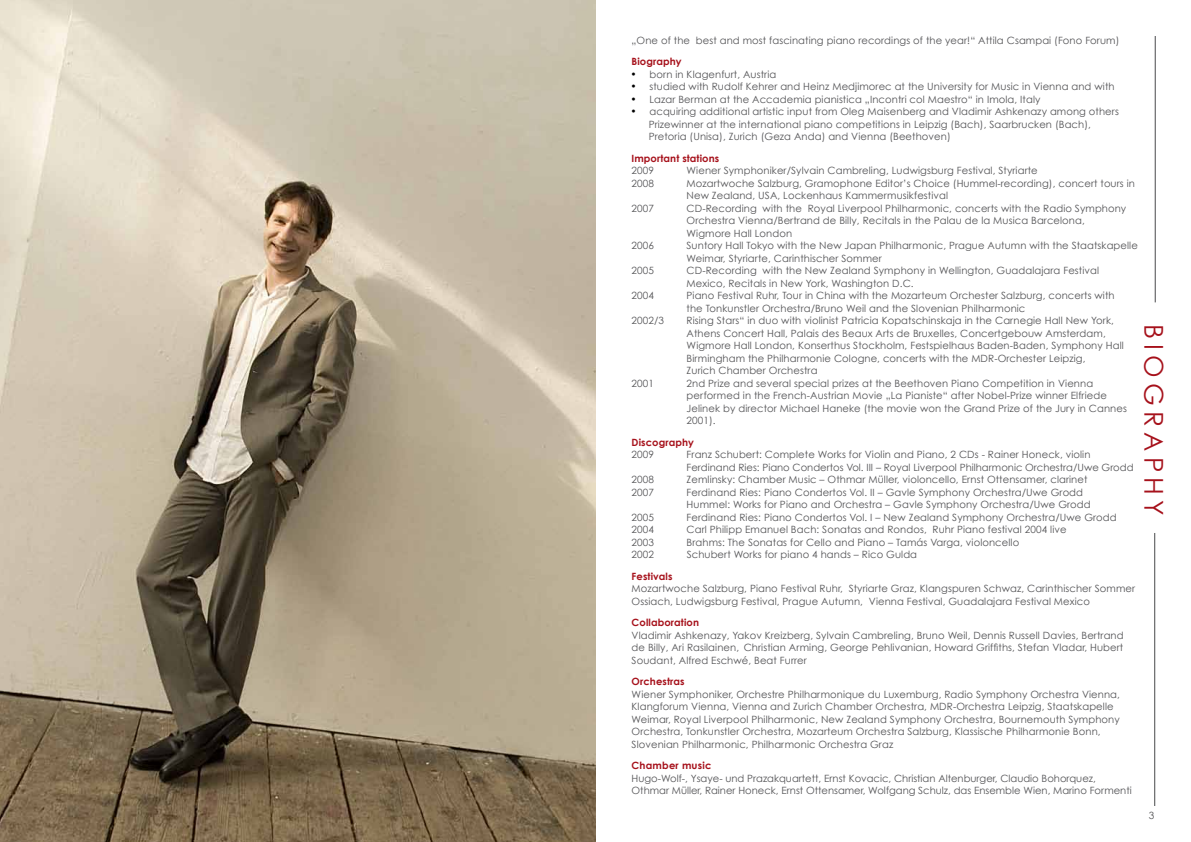
<style>
.page{position:relative;width:1191px;height:842px;background:#fff}
.page>*{position:absolute;margin:0;border:0;box-sizing:border-box;transform-origin:0 0}
.t1{font:26px "Century Gothic";color:#a6111b}
.t2{font:10px/12.5px "Century Gothic";letter-spacing:.01em;color:#535355}
.t3{font:700 10px "Century Gothic";letter-spacing:.01em;color:#a6111b}
.s1{font-family:"Times New Roman";font-size:12px;color:#000}
</style>
<div class="page">
<hr style="left:1155px;top:36px;width:1px;height:266px;background:#48494b">
<hr style="left:1154px;top:533px;width:1px;height:273px;background:#48494b">
<img style="left:0;top:0;width:595px;height:842px">
<p class="t2" style="left:631px;top:33px;width:489px">„One of the best and most fascinating piano recordings of the year!“ Attila Csampai (Fono Forum)</p>
<p class="t3" style="left:631px;top:55px;width:52px">Biography</p>
<p class="t2" style="left:631px;top:67px;width:146px"><span class="s1">•</span> born in Klagenfurt, Austria</p>
<p class="t2" style="left:631px;top:80px;width:484px"><span class="s1">•</span> studied with Rudolf Kehrer and H einz Medjimorec at the U niversity for Music in Vienna and with</p>
<p class="t2" style="left:631px;top:92px;width:410px"><span class="s1">•</span> Lazar Berman at the Accademia pianistica „Incontri col Maestro“ in Imola, Italy</p>
<p class="t2" style="left:648px;top:105px;width:472px;text-indent:-17px"><span class="s1">•</span> acquiring additional artistic input from Oleg Maisenberg and Vladimir Ashkenazy among others<br>Prizewinner at the international piano competitions in Leipzig (Bach), Saarbrucken (Bach),<br>Pretoria (U nisa), Zurich (Geza Anda) and Vienna (Beethoven)</p>
<p class="t3" style="left:631px;top:152px;width:89px">Important stations</p>
<p class="t2" style="left:631px;top:164px;width:24px">2009</p>
<p class="t2" style="left:686px;top:164px;width:353px">Wiener Symphoniker/Sylvain Cambreling, Ludwigsburg Festival, Styriarte</p>
<p class="t2" style="left:631px;top:176px;width:24px">2008</p>
<p class="t2" style="left:686px;top:176px;width:450px">Mozartwoche Salzburg, Gramophone Editor’s Choice (H ummel-recording), concert tours in</p>
<p class="t2" style="left:634px;top:189px;width:31px">N</p>
<p class="t2" style="left:694px;top:189px;width:72px">ew Zealand, USA</p>
<p class="t2" style="left:777px;top:189px;width:172px">, Lockenhaus Kammermusikfestival</p>
<p class="t2" style="left:631px;top:201px;width:45px">2007 C</p>
<p class="t2" style="left:686px;top:201px;width:441px;text-indent:8px">D-Recording with the Royal Liverpool Philharmonic, concerts with the Radio Symphony<br>Orchestra Vienna/Bertrand de Billy, Recitals in the Palau de la Musica Barcelona,<br>Wigmore Hall London</p>
<p class="t2" style="left:631px;top:239px;width:44px">2006 S</p>
<p class="t2" style="left:686px;top:239px;width:453px;text-indent:5px">untory Hall Tokyo with the New Japan Philharmonic, Prague Autumn with the Staatskapelle<br>Weimar, Styriarte, Carinthischer Sommer</p>
<p class="t2" style="left:631px;top:264px;width:45px">2005 C</p>
<p class="t2" style="left:686px;top:264px;width:414px;text-indent:8px">D-Recording with the New Zealand Symphony in Wellington, Guadalajara Festival<br>Mexico, Recitals in N ew York, Washington D.C.</p>
<p class="t2" style="left:631px;top:289px;width:46px">2004 P</p>
<p class="t2" style="left:686px;top:289px;width:429px;text-indent:6px">iano Festival Ruhr, Tour in China with the Mozarteum Orchester Salzburg, concerts with the Tonkunstler Orchestra/Bruno Weil and the Slovenian Philharmonic</p>
<p class="t2" style="left:631px;top:314px;width:50px">2002/3 R</p>
<p class="t2" style="left:686px;top:314px;width:439px;text-indent:6px">ising Stars“ in duo with violinist Patricia Kopatschinskaja in the Carnegie H all N ew York,<br>Athens Concert H all, Palais des Beaux Arts de Bruxelles, Concertgebouw Amsterdam,<br>Wigmore Hall London, Konserthus Stockholm, Festspielhaus Baden-Baden, Symphony Hall</p>
<p class="t2" style="left:634px;top:351px;width:30px">B</p>
<h1 class="t1" style="left:1169px;top:324px;width:190px;rotate:90deg">BIOGRAPHy</h1>
<p class="t2" style="left:686px;top:351px;width:400px;text-indent:6px">irmingham the Philharmonie Cologne, concerts with the MDR-Orchester Leipzig,<br>Zurich Chamber Orchestra</p>
<p class="t2" style="left:631px;top:376px;width:24px">2001</p>
<p class="t2" style="left:686px;top:376px;width:442px">2nd Prize and several special prizes at the Beethoven Piano Competition in Vienna performed in the French-Austrian Movie „La Pianiste“ after N obel-Prize winner Elfriede Jelinek by director Michael Haneke (the movie won the Grand Prize of the Jury in Cannes 2001).</p>
<p class="t3" style="left:631px;top:436px;width:64px">Discography</p>
<p class="t2" style="left:631px;top:448px;width:24px">2009</p>
<p class="t2" style="left:686px;top:448px;width:448px">Franz Schubert: Complete Works for Violin and Piano, 2 CDs - Rainer Honeck, violin<br>Ferdinand Ries: Piano Condertos Vol. III – Royal Liverpool Philharmonic Orchestra/Uwe Grodd</p>
<p class="t2" style="left:631px;top:473px;width:24px">2008</p>
<p class="t2" style="left:686px;top:473px;width:402px">Zemlinsky: Chamber Music – Othmar Müller, violoncello, Ernst Ottensamer, clarinet</p>
<p class="t2" style="left:631px;top:485px;width:24px">2007</p>
<p class="t2" style="left:686px;top:485px;width:398px">Ferdinand Ries: Piano Condertos Vol. II – Gavle Symphony Orchestra/Uwe Grodd</p>
<p class="t2" style="left:634px;top:498px;width:31px">H</p>
<p class="t2" style="left:693px;top:498px;width:399px">ummel: Works for Piano and Orchestra – Gavle Symphony Orchestra/Uwe Grodd</p>
<p class="t2" style="left:631px;top:510px;width:24px">2005</p>
<p class="t2" style="left:686px;top:510px;width:431px">Ferdinand Ries: Piano Condertos Vol. I – N ew Zealand Symphony Orchestra/Uwe Grodd</p>
<p class="t2" style="left:631px;top:523px;width:44px">2004 C</p>
<p class="t2" style="left:695px;top:523px;width:373px">arl Philipp Emanuel Bach: Sonatas and Rondos, Ruhr Piano festival 2004 live</p>
<p class="t2" style="left:631px;top:535px;width:46px">2003 B</p>
<p class="t2" style="left:692px;top:535px;width:328px">rahms: The Sonatas for Cello and Piano – Tamás Varga, violoncello</p>
<p class="t2" style="left:631px;top:548px;width:44px">2002 S</p>
<p class="t2" style="left:692px;top:548px;width:227px">chubert Works for piano 4 hands – Rico Gulda</p>
<p class="t3" style="left:631px;top:570px;width:42px">Festivals</p>
<p class="t2" style="left:631px;top:582px;width:505px">Mozartwoche Salzburg, Piano Festival Ruhr, Styriarte Graz, Klangspuren Schwaz, Carinthischer Sommer<br>Ossiach, Ludwigsburg Festival, Prague Autumn, Vienna Festival, Guadalajara Festival Mexico</p>
<p class="t3" style="left:631px;top:616px;width:69px">Collaboration</p>
<p class="t2" style="left:631px;top:628px;width:493px;text-align:justify">Vladimir Ashkenazy, Yakov Kreizberg, Sylvain Cambreling, Bruno Weil, Dennis Russell Davies, Bertrand de Billy, Ari Rasilainen, Christian Arming, George Pehlivanian, Howard Griffiths, Stefan Vladar, Hubert Soudant, Alfred Eschwé, Beat Furrer</p>
<p class="t3" style="left:631px;top:675px;width:54px">Orchestras</p>
<p class="t2" style="left:631px;top:687px;width:490px">Wiener Symphoniker, Orchestre Philharmonique du Luxemburg, Radio Symphony Orchestra Vienna, Klangforum Vienna, Vienna and Zurich Chamber Orchestra, MDR-Orchestra Leipzig, Staatskapelle Weimar, Royal Liverpool Philharmonic, New Zealand Symphony Orchestra, Bournemouth Symphony Orchestra, Tonkunstler Orchestra, Mozarteum Orchestra Salzburg, Klassische Philharmonie Bonn, Slovenian Philharmonic, Philharmonic Orchestra Graz</p>
<p class="t3" style="left:631px;top:759px;width:81px">Chamber music</p>
<p class="t2" style="left:631px;top:771px;width:501px">H ugo-Wolf-, Ysaye- und Prazakquartett, Ernst Kovacic, Christian Altenburger, Claudio Bohorquez,<br>Othmar Müller, Rainer Honeck, Ernst Ottensamer, Wolfgang Schulz, das Ensemble Wien, Marino Formenti</p>
<p class="t2" style="left:1149px;top:809px;width:7px">3</p>
</div>
